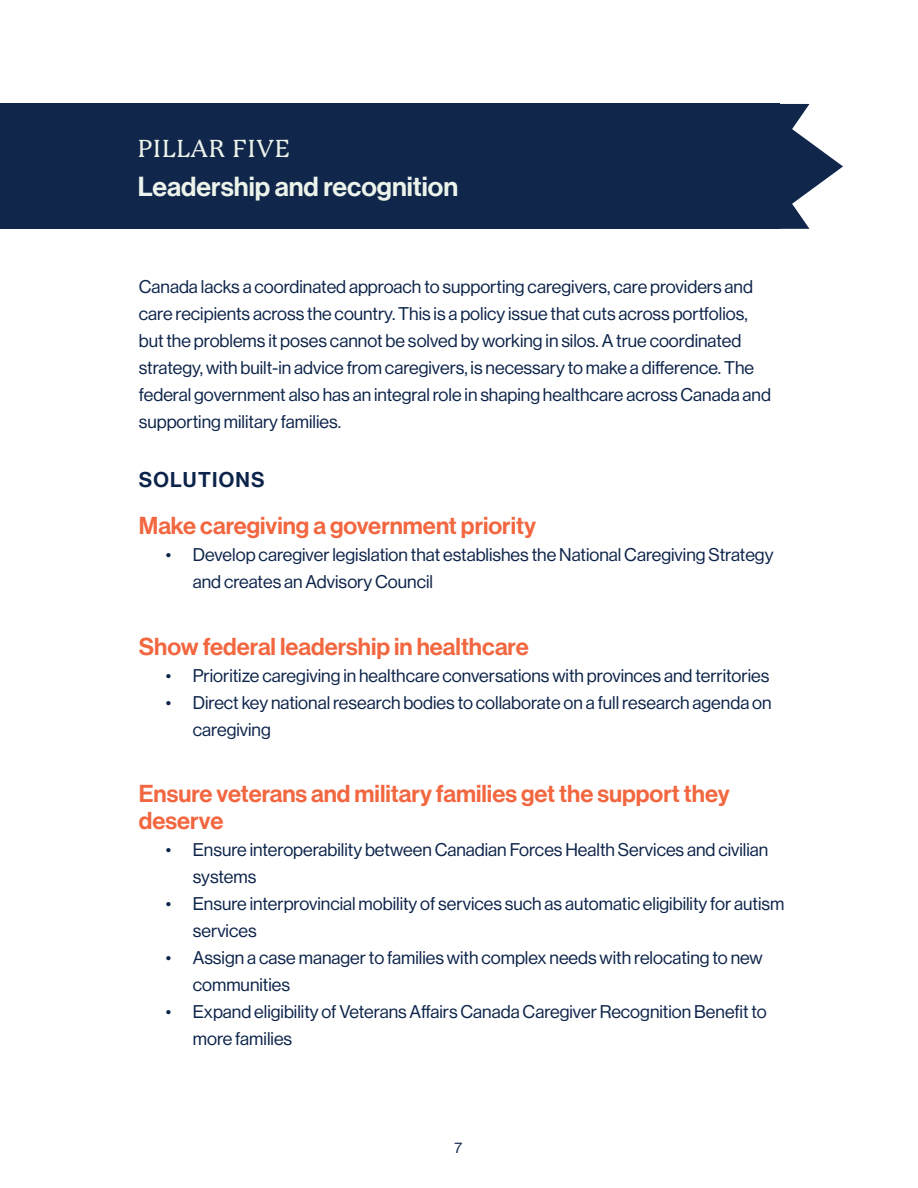
<style>
.page{position:relative;width:918px;height:1188px;background:#fff}
.page>*{position:absolute;margin:0;border:0;box-sizing:border-box;transform-origin:0 0}
.Subtitle{font:27px "N Haas Grotesk DS Pro 65 Md";color:#ebf3eb}
.Body_Paragraph{font:24px/27px "N Haas Grotesk DS Pro 65 Md";color:#f26740}
.Subtitle-2{font:500 24px "P Mackinac Pro";letter-spacing:.04em;color:#ebf3eb}
.Body_Paragraph-2{font:21px "N Haas Grotesk DS Pro 65 Md";letter-spacing:.06em;color:#0d244a}
.Body_Paragraph-3{font:18px/27px "N Haas Grotesk DS Pro 55 Rg";color:#0d244a}
.t1{font:15px "N Haas Grotesk DS Pro 55 Rg";color:#0d244a}
</style>
<div class="page">
<div style="left:0;top:104px;width:780px;height:125px;background:#10264a"></div>
<svg style="left:780px;top:104px;width:63px;height:125px"></svg>
<p class="Subtitle-2" style="left:138px;top:135px;width:154px">PILLAR FIVE</p>
<p class="Subtitle" style="left:138px;top:171px;width:322px">Leadership and recognition</p>
<p class="Body_Paragraph-3" style="left:139px;top:273px;width:634px">Canada lacks a coordinated approach to supporting caregivers, care providers and care recipients across the country. This is a policy issue that cuts across portfolios, but the problems it poses cannot be solved by working in silos. A true coordinated strategy, with built-in advice from caregivers, is necessary to make a difference. The federal government also has an integral role in shaping healthcare across Canada and supporting military families.</p>
<p class="Body_Paragraph-2" style="left:139px;top:468px;width:127px">SOLUTIONS</p>
<p class="Body_Paragraph" style="left:139px;top:513px;width:399px">Make caregiving a government priority</p>
<p class="Body_Paragraph-3" style="left:193px;top:541px;width:582px;text-indent:-27px">• Develop caregiver legislation that establishes the National Caregiving Strategy and creates an Advisory Council</p>
<p class="Body_Paragraph" style="left:139px;top:633px;width:391px">Show federal leadership in healthcare</p>
<p class="Body_Paragraph-3" style="left:166px;top:662px;width:605px">• Prioritize caregiving in healthcare conversations with provinces and territories</p>
<p class="Body_Paragraph-3" style="left:193px;top:689px;width:580px;text-indent:-27px">• Direct key national research bodies to collaborate on a full research agenda on caregiving</p>
<p class="Body_Paragraph" style="left:139px;top:781px;width:592px">Ensure veterans and military families get the support they deserve</p>
<p class="Body_Paragraph-3" style="left:193px;top:837px;width:577px;text-indent:-27px">• Ensure interoperability between Canadian Forces Health Services and civilian systems</p>
<p class="Body_Paragraph-3" style="left:193px;top:891px;width:593px;text-indent:-27px">• Ensure interprovincial mobility of services such as automatic eligibility for autism services</p>
<p class="Body_Paragraph-3" style="left:193px;top:945px;width:572px;text-indent:-27px">• Assign a case manager to families with complex needs with relocating to new communities</p>
<p class="Body_Paragraph-3" style="left:193px;top:999px;width:575px;text-indent:-27px">• Expand eligibility of Veterans Affairs Canada Caregiver Recognition Benefit to more families</p>
<p class="t1" style="left:454px;top:1139px;width:9px">7</p>
</div>
